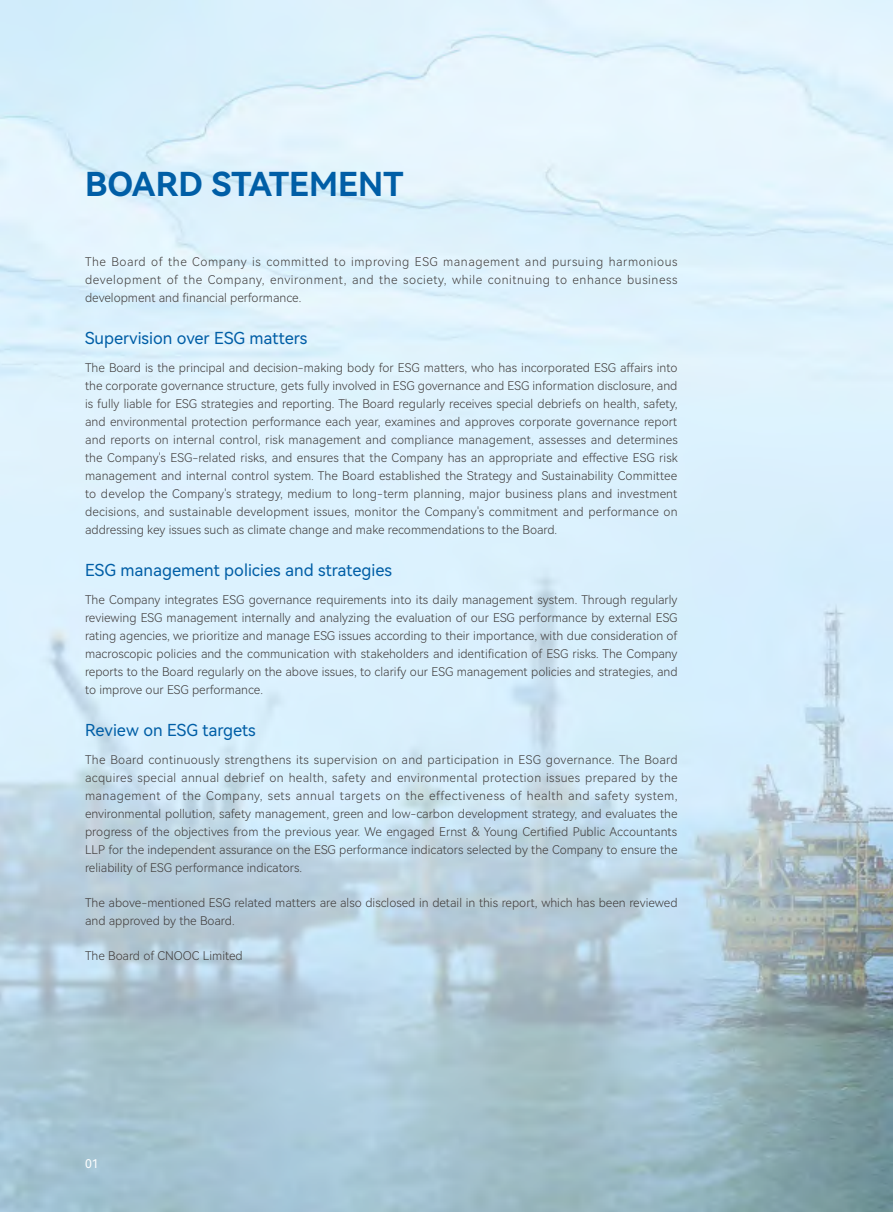
<style>
.page{position:relative;width:893px;height:1212px;background:#fff}
.page>*{position:absolute;margin:0;border:0;box-sizing:border-box;transform-origin:0 0}
.t1{font:33px "Harmony OS Sans SC Bold";color:#005ea6}
.t2{font:16.5px "Harmony OS Sans SC";color:#005ea6}
.t3{font:12px/18px "Harmony OS Sans SC Light";color:#3e3a39;text-align:justify}
.t4{font:12px "Harmony OS Sans SC";color:#fff}
</style>
<div class="page">
<img style="left:0;top:0;width:893px;height:1212px">
<h1 class="t1" style="left:85px;top:162px;width:320px">BOARD STATEMENT</h1>
<p class="t3" style="left:85px;top:252px;width:594px">The Board of the Company is committed to improving ESG management and pursuing harmonious development of the Company, environment, and the society, while conitnuing to enhance business development and financial performance.</p>
<h2 class="t2" style="left:85px;top:326px;width:224px">Supervision over ESG matters</h2>
<p class="t3" style="left:85px;top:358px;width:594px">The Board is the principal and decision-making body for ESG matters, who has incorporated ESG affairs into the corporate governance structure, gets fully involved in ESG governance and ESG information disclosure, and is fully liable for ESG strategies and reporting. The Board regularly receives special debriefs on health, safety, and environmental protection performance each year, examines and approves corporate governance report and reports on internal control, risk management and compliance management, assesses and determines the Company's ESG-related risks, and ensures that the Company has an appropriate and effective ESG risk management and internal control system. The Board established the Strategy and Sustainability Committee to develop the Company's strategy, medium to long-term planning, major business plans and investment decisions, and sustainable development issues, monitor the Company's commitment and performance on addressing key issues such as climate change and make recommendations to the Board.</p>
<h2 class="t2" style="left:85px;top:558px;width:309px">ESG management policies and strategies</h2>
<p class="t3" style="left:85px;top:590px;width:594px">The Company integrates ESG governance requirements into its daily management system. Through regularly reviewing ESG management internally and analyzing the evaluation of our ESG performance by external ESG rating agencies, we prioritize and manage ESG issues according to their importance, with due consideration of macroscopic policies and the communication with stakeholders and identification of ESG risks. The Company reports to the Board regularly on the above issues, to clarify our ESG management policies and strategies, and to improve our ESG performance.</p>
<h2 class="t2" style="left:85px;top:718px;width:172px">Review on ESG targets</h2>
<p class="t3" style="left:85px;top:750px;width:594px">The Board continuously strengthens its supervision on and participation in ESG governance. The Board acquires special annual debrief on health, safety and environmental protection issues prepared by the management of the Company, sets annual targets on the effectiveness of health and safety system, environmental pollution, safety management, green and low-carbon development strategy, and evaluates the progress of the objectives from the previous year. We engaged Ernst &amp; Young Certified Public Accountants LLP for the independent assurance on the ESG performance indicators selected by the Company to ensure the reliability of ESG performance indicators.</p>
<p class="t3" style="left:85px;top:893px;width:594px">The above-mentioned ESG related matters are also disclosed in detail in this report, which has been reviewed and approved by the Board.</p>
<p class="t3" style="left:85px;top:946px;width:159px">The Board of CNOOC Limited</p>
<p class="t4" style="left:85px;top:1155px;width:15px">01</p>
</div>
